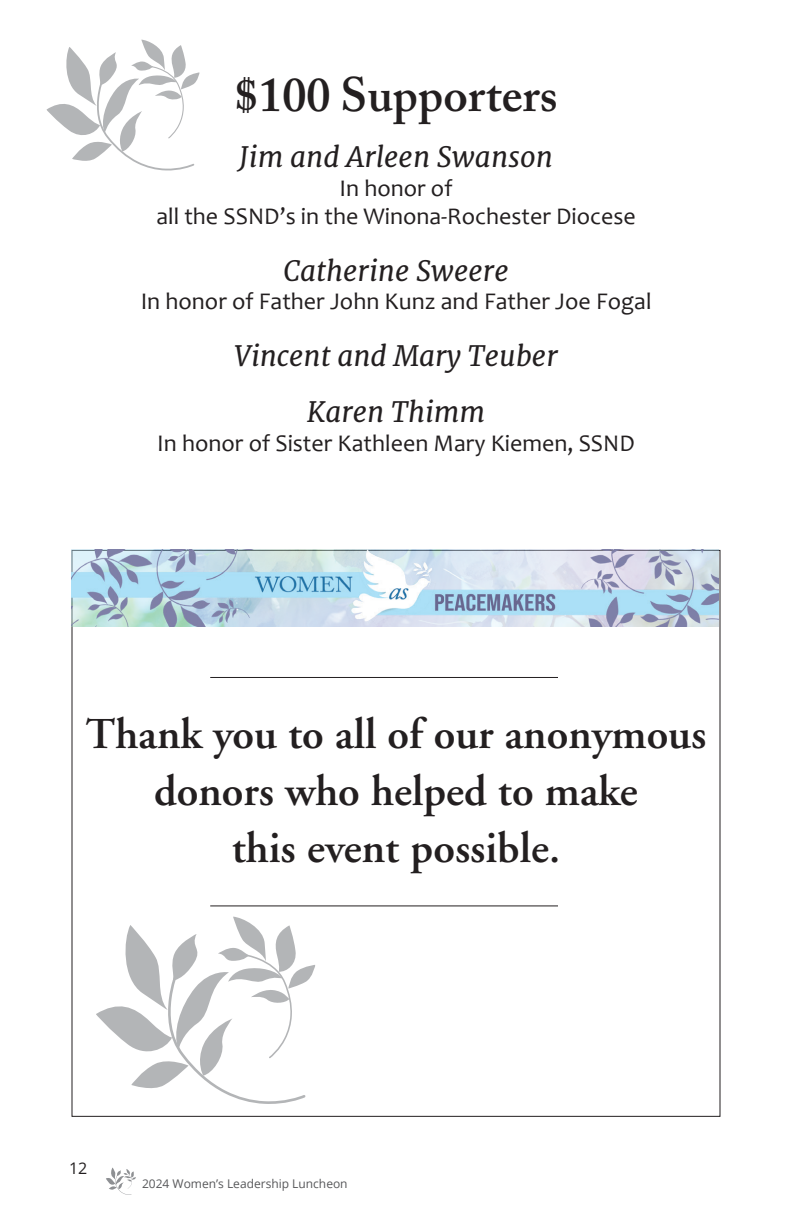
<style>
.page{position:relative;width:792px;height:1224px;background:#fff}
.page>*{position:absolute;margin:0;border:0;box-sizing:border-box;transform-origin:0 0}
.t1{font:600 48px "Adobe Caslon Pro";color:#231f20}
.t2{font:600 44px/56.6px "Adobe Garamond";color:#231f20;text-align:center}
.t3{font:italic 28px/56.8px "Merriweather";color:#231f20;text-align:center}
.t4{font:24px/28.4px "Candara";color:#231f20;text-align:center}
.t5{font:16px "Open Sans";color:#231f20}
.t6{font:12px "Open Sans";color:#57585a}
</style>
<div class="page">
<svg style="left:106px;top:1168px;width:30px;height:27px"></svg>
<svg style="left:96px;top:917px;width:219px;height:187px"></svg>
<svg style="left:46px;top:40px;width:154px;height:131px"></svg>
<img style="left:71px;top:550px;width:648px;height:76px">
<hr style="left:210px;top:677px;width:348px;height:1px;background:#231f20">
<hr style="left:210px;top:905px;width:348px;height:1px;background:#231f20">
<h1 class="t1" style="left:234px;top:66px;width:325px">$100 Supporters</h1>
<p class="t3" style="left:239px;top:129px;width:315px">Jim and Arleen Swanson</p>
<p class="t4" style="left:156px;top:173px;width:481px">In honor of<br>all the SSND’s in the Winona-Rochester Diocese</p>
<p class="t3" style="left:283px;top:242px;width:227px">Catherine Sweere</p>
<p class="t4" style="left:141px;top:287px;width:512px">In honor of Father John Kunz and Father Joe Fogal</p>
<p class="t3" style="left:234px;top:327px;width:325px">Vincent and Mary Teuber<br>Karen Thimm</p>
<p class="t4" style="left:157px;top:428px;width:479px">In honor of Sister Kathleen Mary Kiemen, SSND</p>
<h2 class="t2" style="left:86px;top:707px;width:622px">Thank you to all of our anonymous donors who helped to make<br>this event possible.</h2>
<p class="t5" style="left:69px;top:1157px;width:20px">12</p>
<p class="t6" style="left:142px;top:1175px;width:207px">2024 Women’s Leadership Luncheon</p>
</div>
